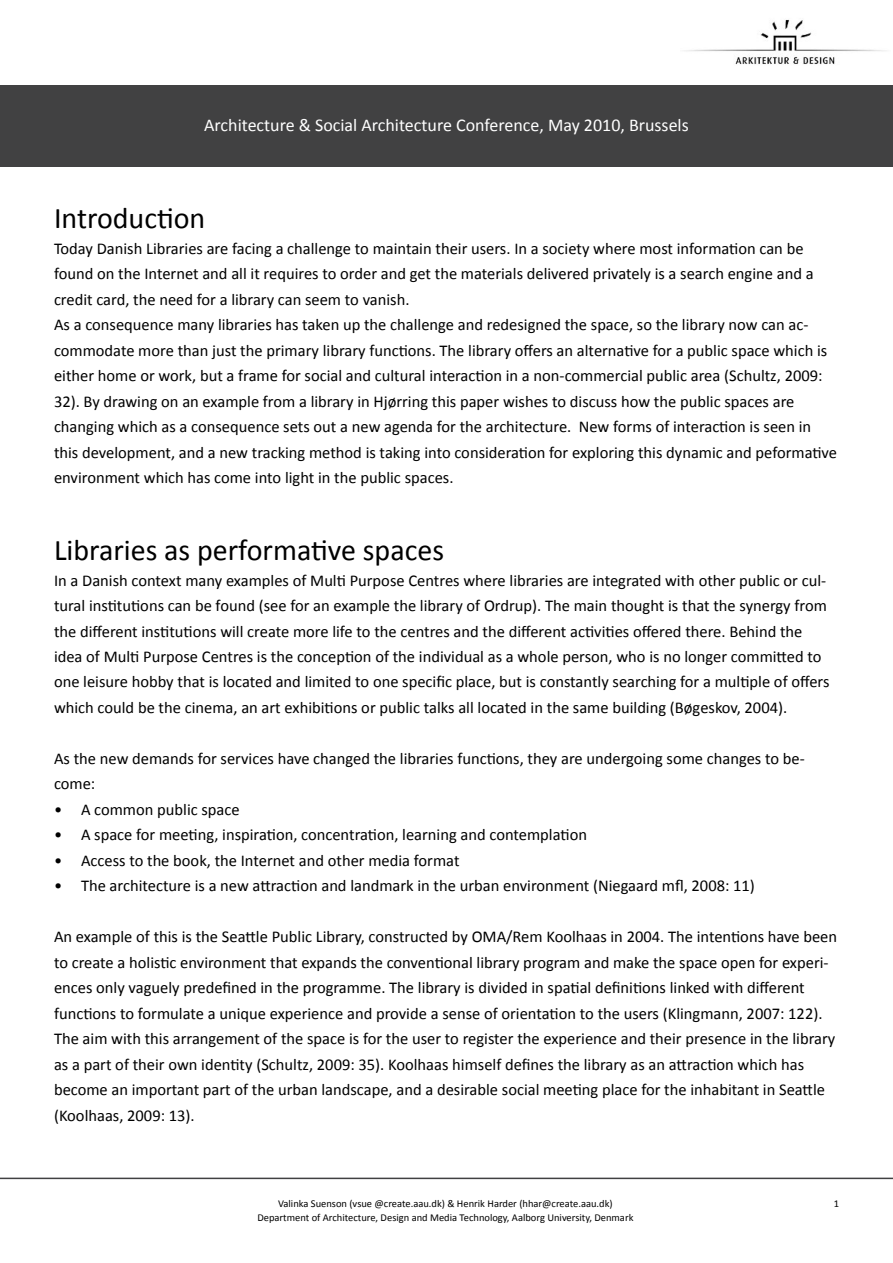
<style>
.page{position:relative;width:893px;height:1263px;background:#fff}
.page>*{position:absolute;margin:0;border:0;box-sizing:border-box;transform-origin:0 0}
.t1{font:30px "Calibri";color:#000}
.t2{font:18px "Calibri";color:#fff}
.t3{font:16.5px/25.5px "Calibri";color:#000}
.t4{font:10.5px/14.4px "Calibri";color:#000;text-align:center}
</style>
<div class="page">
<hr style="left:0;top:1177px;width:893px;height:2px;background:#414142">
<div style="left:0;top:85px;width:893px;height:81px;background:#414142"></div>
<img style="left:684px;top:19px;width:202px;height:46px">
<p class="t2" style="left:204px;top:114px;width:486px">Architecture &amp; Social Architecture Conference, May 2010, Brussels</p>
<h1 class="t1" style="left:54px;top:200px;width:153px">Introduction</h1>
<p class="t3" style="left:54px;top:235px;width:785px">Today Danish Libraries are facing a challenge to maintain their users. In a society where most information can be found on the Internet and all it requires to order and get the materials delivered privately is a search engine and a credit card, the need for a library can seem to vanish.<br>As a consequence many libraries has taken up the challenge and redesigned the space, so the library now can ac&shy;commodate more than just the primary library functions. The library offers an alternative for a public space which is either home or work, but a frame for social and cultural interaction in a non-commercial public area (Schultz, 2009:<br>32). By drawing on an example from a library in Hjørring this paper wishes to discuss how the public spaces are changing which as a consequence sets out a new agenda for the architecture. New forms of interaction is seen in this development, and a new tracking method is taking into consideration for exploring this dynamic and peformative environment which has come into light in the public spaces.</p>
<h1 class="t1" style="left:54px;top:531px;width:392px">Libraries as performative spaces</h1>
<p class="t3" style="left:54px;top:566px;width:777px">In a Danish context many examples of Multi Purpose Centres where libraries are integrated with other public or cul&shy;tural institutions can be found (see for an example the library of Ordrup). The main thought is that the synergy from the different institutions will create more life to the centres and the different activities offered there. Behind the idea of Multi Purpose Centres is the conception of the individual as a whole person, who is no longer committed to one leisure hobby that is located and limited to one specific place, but is constantly searching for a multiple of offers which could be the cinema, an art exhibitions or public talks all located in the same building (Bøgeskov, 2004).</p>
<p class="t3" style="left:54px;top:745px;width:752px">As the new demands for services have changed the libraries functions, they are undergoing some changes to be&shy;come:</p>
<p class="t3" style="left:54px;top:796px;width:187px">• A common public space</p>
<p class="t3" style="left:54px;top:821px;width:535px">• A space for meeting, inspiration, concentration, learning and contemplation</p>
<p class="t3" style="left:54px;top:847px;width:407px">• Access to the book, the Internet and other media format</p>
<p class="t3" style="left:54px;top:872px;width:702px">• The architecture is a new attraction and landmark in the urban environment (Niegaard mfl, 2008: 11)</p>
<p class="t3" style="left:54px;top:923px;width:785px">An example of this is the Seattle Public Library, constructed by OMA/Rem Koolhaas in 2004. The intentions have been to create a holistic environment that expands the conventional library program and make the space open for experi&shy;ences only vaguely predefined in the programme. The library is divided in spatial definitions linked with different functions to formulate a unique experience and provide a sense of orientation to the users (Klingmann, 2007: 122).<br>The aim with this arrangement of the space is for the user to register the experience and their presence in the library as a part of their own identity (Schultz, 2009: 35). Koolhaas himself defines the library as an attraction which has become an important part of the urban landscape, and a desirable social meeting place for the inhabitant in Seattle (Koolhaas, 2009: 13).</p>
<p class="t4" style="left:257px;top:1196px;width:378px">Valinka Suenson (vsue @create.aau.dk) &amp; Henrik Harder (hhar@create.aau.dk)<br>Department of Architecture, Design and Media Technology, Aalborg University, Denmark</p>
<p class="t4" style="left:834px;top:1196px;width:7px">1</p>
</div>
